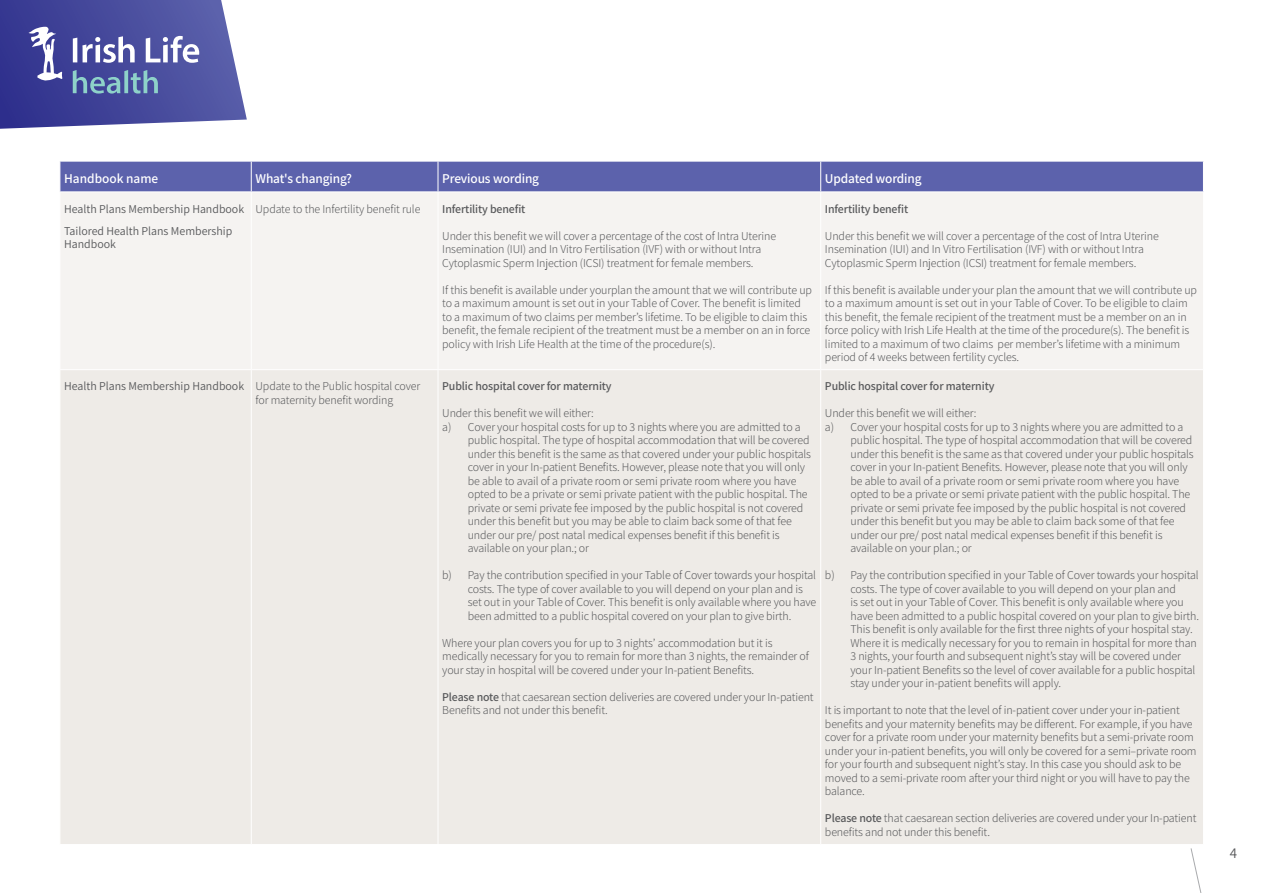
<style>
.page{position:relative;width:1263px;height:893px;background:#fff}
.page>*{position:absolute;margin:0;border:0;box-sizing:border-box;transform-origin:0 0}
.t1{font:15px "Assistant";color:#58595b}
.t2{font:600 13.5px "Assistant";letter-spacing:-.01em;color:#fff}
.t3{font:300 12px/13.5px "Assistant";letter-spacing:-.01em;color:#58595b}
.t4{font:600 12px "Assistant";letter-spacing:-.01em;color:#58595b}
.t5{font:12px/22px "Assistant";color:#58595b}
.s1{font-weight:400}
.s2{font-weight:600}
</style>
<div class="page">
<div style="left:61px;top:162px;width:1142px;height:30px;background:#5c62ac"></div>
<div style="left:61px;top:193px;width:1142px;height:176px;background:#f5f3f1"></div>
<div style="left:61px;top:370px;width:1142px;height:474px;background:#eeebe7"></div>
<hr style="left:251px;top:192px;width:1px;height:177px;background:#fff">
<hr style="left:438px;top:192px;width:1px;height:177px;background:#fff">
<hr style="left:820px;top:192px;width:1px;height:177px;background:#fff">
<hr style="left:251px;top:370px;width:1px;height:474px;background:#fff">
<hr style="left:438px;top:370px;width:1px;height:474px;background:#fff">
<hr style="left:820px;top:370px;width:1px;height:474px;background:#fff">
<hr style="left:251px;top:161px;width:1px;height:31px;background:#fff">
<hr style="left:438px;top:161px;width:1px;height:31px;background:#fff">
<hr style="left:820px;top:161px;width:1px;height:31px;background:#fff">
<svg style="left:0;top:0;width:247px;height:129px;background:#6166aa"></svg>
<svg style="left:1190px;top:848px;width:12px;height:45px"></svg>
<p class="t2" style="left:64px;top:170px;width:96px">Handbook name</p>
<p class="t2" style="left:255px;top:170px;width:98px">What's changing?</p>
<p class="t2" style="left:442px;top:170px;width:98px">Previous wording</p>
<p class="t2" style="left:825px;top:170px;width:98px">Updated wording</p>
<p class="t5" style="left:64px;top:197px;width:181px">Health Plans Membership Handbook<br>Tailored Health Plans Membership</p>
<p class="t5" style="left:64px;top:233px;width:53px">Handbook</p>
<p class="t3" style="left:255px;top:201px;width:166px">Update to the Infertility benefit rule</p>
<p class="t4" style="left:442px;top:200px;width:85px">Infertility benefit</p>
<p class="t3" style="left:442px;top:228px;width:335px">Under this benefit we will cover a percentage of the cost of Intra Uterine<br>Insemination (IUI) and In Vitro Fertilisation (IVF) with or without Intra<br>Cytoplasmic Sperm Injection (ICSI) treatment for female members.</p>
<p class="t3" style="left:442px;top:282px;width:371px">If this benefit is available under yourplan the amount that we will contribute up to a maximum amount is set out in your Table of Cover. The benefit is limited to a maximum of two claims per member’s lifetime. To be eligible to claim this benefit, the female recipient of the treatment must be a member on an in force policy with Irish Life Health at the time of the procedure(s).</p>
<p class="t4" style="left:825px;top:200px;width:85px">Infertility benefit</p>
<p class="t3" style="left:825px;top:228px;width:335px">Under this benefit we will cover a percentage of the cost of Intra Uterine<br>Insemination (IUI) and In Vitro Fertilisation (IVF) with or without Intra<br>Cytoplasmic Sperm Injection (ICSI) treatment for female members.</p>
<p class="t3" style="left:825px;top:282px;width:374px">If this benefit is available under your plan the amount that we will contribute up to a maximum amount is set out in your Table of Cover. To be eligible to claim this benefit, the female recipient of the treatment must be a member on an in force policy with Irish Life Health at the time of the procedure(s). The benefit is limited to a maximum of two claims per member’s lifetime with a minimum period of 4 weeks between fertility cycles.</p>
<p class="t3" style="left:255px;top:379px;width:166px;text-indent:-191px"><span class="s1">Health Plans Membership Handbook</span> Update to the Public hospital cover for maternity benefit wording</p>
<p class="t4" style="left:442px;top:378px;width:171px">Public hospital cover for maternity</p>
<p class="t3" style="left:442px;top:406px;width:153px">Under this benefit we will either:</p>
<p class="t3" style="left:442px;top:420px;width:360px">a) Cover your hospital costs for up to 3 nights where you are admitted to a</p>
<p class="t3" style="left:468px;top:433px;width:343px">public hospital. The type of hospital accommodation that will be covered</p>
<p class="t3" style="left:468px;top:447px;width:345px">under this benefit is the same as that covered under your public hospitals</p>
<p class="t3" style="left:468px;top:460px;width:339px">cover in your In-patient Benefits. However, please note that you will only</p>
<p class="t3" style="left:468px;top:474px;width:330px">be able to avail of a private room or semi private room where you have</p>
<p class="t3" style="left:468px;top:487px;width:341px">opted to be a private or semi private patient with the public hospital. The</p>
<p class="t3" style="left:468px;top:501px;width:337px">private or semi private fee imposed by the public hospital is not covered</p>
<p class="t3" style="left:468px;top:514px;width:326px">under this benefit but you may be able to claim back some of that fee</p>
<p class="t3" style="left:468px;top:528px;width:313px">under our pre/ post natal medical expenses benefit if this benefit is</p>
<p class="t3" style="left:468px;top:541px;width:123px">available on your plan.; or</p>
<p class="t3" style="left:468px;top:568px;width:350px;text-indent:-26px">b) Pay the contribution specified in your Table of Cover towards your hospital costs. The type of cover available to you will depend on your plan and is set out in your Table of Cover. This benefit is only available where you have been admitted to a public hospital covered on your plan to give birth.</p>
<p class="t3" style="left:442px;top:636px;width:368px">Where your plan covers you for up to 3 nights’ accommodation but it is medically necessary for you to remain for more than 3 nights, the remainder of your stay in hospital will be covered under your In-patient Benefits.</p>
<p class="t3" style="left:442px;top:690px;width:373px"><span class="s2">Please note</span> that caesarean section deliveries are covered under your In-patient<br>Benefits and not under this benefit.</p>
<p class="t4" style="left:825px;top:378px;width:171px">Public hospital cover for maternity</p>
<p class="t3" style="left:825px;top:406px;width:153px">Under this benefit we will either:</p>
<p class="t3" style="left:825px;top:420px;width:360px">a) Cover your hospital costs for up to 3 nights where you are admitted to a</p>
<p class="t3" style="left:850px;top:433px;width:343px">public hospital. The type of hospital accommodation that will be covered</p>
<p class="t3" style="left:850px;top:447px;width:345px">under this benefit is the same as that covered under your public hospitals</p>
<p class="t3" style="left:850px;top:460px;width:339px">cover in your In-patient Benefits. However, please note that you will only</p>
<p class="t3" style="left:850px;top:474px;width:330px">be able to avail of a private room or semi private room where you have</p>
<p class="t3" style="left:850px;top:487px;width:341px">opted to be a private or semi private patient with the public hospital. The</p>
<p class="t3" style="left:850px;top:501px;width:337px">private or semi private fee imposed by the public hospital is not covered</p>
<p class="t3" style="left:850px;top:514px;width:326px">under this benefit but you may be able to claim back some of that fee</p>
<p class="t3" style="left:850px;top:528px;width:313px">under our pre/ post natal medical expenses benefit if this benefit is</p>
<p class="t3" style="left:850px;top:541px;width:123px">available on your plan.; or</p>
<p class="t3" style="left:850px;top:568px;width:350px;text-indent:-26px">b) Pay the contribution specified in your Table of Cover towards your hospital costs. The type of cover available to you will depend on your plan and<br>is set out in your Table of Cover. This benefit is only available where you have been admitted to a public hospital covered on your plan to give birth.<br>This benefit is only available for the first three nights of your hospital stay.<br>Where it is medically necessary for you to remain in hospital for more than 3 nights, your fourth and subsequent night’s stay will be covered under your In-patient Benefits so the level of cover available for a public hospital stay under your in-patient benefits will apply.</p>
<p class="t3" style="left:825px;top:703px;width:373px">It is important to note that the level of in-patient cover under your in-patient benefits and your maternity benefits may be different. For example, if you have cover for a private room under your maternity benefits but a semi-private room under your in-patient benefits, you will only be covered for a semi–private room for your fourth and subsequent night’s stay. In this case you should ask to be moved to a semi-private room after your third night or you will have to pay the balance.</p>
<p class="t3" style="left:825px;top:811px;width:373px"><span class="s2">Please note</span> that caesarean section deliveries are covered under your In-patient benefits and not under this benefit.</p>
<p class="t1" style="left:1230px;top:843px;width:9px">4</p>
</div>
